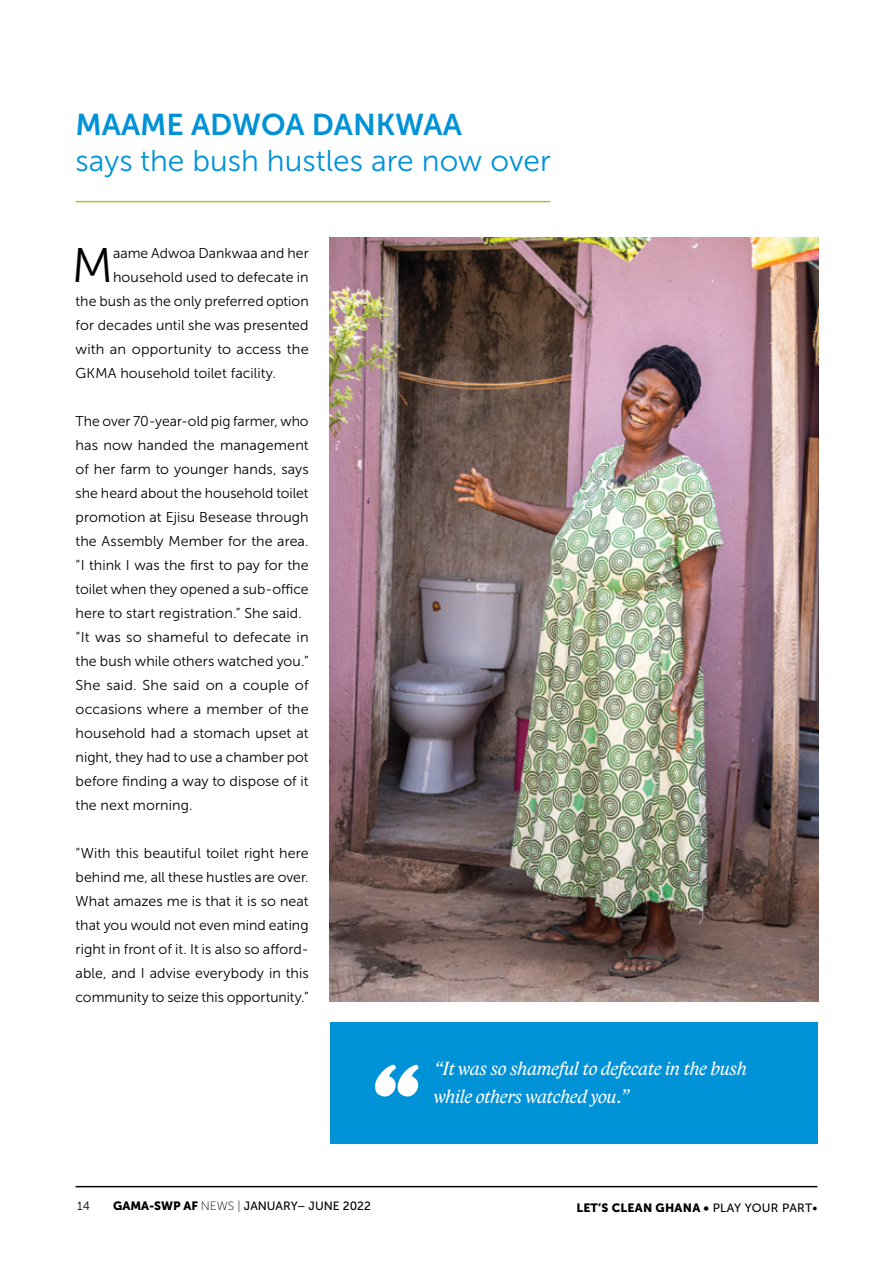
<style>
.page{position:relative;width:893px;height:1263px;background:#fff}
.page>*{position:absolute;margin:0;border:0;box-sizing:border-box;transform-origin:0 0}
.t1{font:48.45px "Museo Sans 300";color:#000}
.t2{font:30px "Museo Sans 300";color:#0092d7}
.t3{font:30px "Museo Sans 700";color:#0092d7}
.t4{font:italic 19.5px/28.5px "Lido STF";letter-spacing:-.015em;color:#fff}
.t5{font:14.25px/24px "Museo Sans 300";letter-spacing:.005em;color:#000}
.t6{font:12px "Museo Sans 500";color:#000}
.t7{font:12px "Museo Sans 900";letter-spacing:.02em;color:#000}
.t8{font:12px "Museo Sans 300";color:#000}
.s1{font-family:"Museo Sans 900"}
.s2{font-family:"Museo Sans 100"}
.s3{font-family:"Museo Sans 500"}
</style>
<div class="page">
<hr style="left:76px;top:1186px;width:741px;height:1px;background:#000">
<div style="left:330px;top:1022px;width:487px;height:122px;background:#0092d7"></div>
<svg style="left:375px;top:1064px;width:44px;height:33px"></svg>
<img style="left:330px;top:238px;width:488px;height:763px">
<hr style="left:76px;top:201px;width:474px;height:1px;background:#97c93d">
<h2 class="t3" style="left:76px;top:108px;width:388px">MAAME ADWOA DANKWAA</h2>
<h2 class="t2" style="left:76px;top:144px;width:477px">says the bush hustles are now over</h2>
<h1 class="t1" style="left:72px;top:239px;width:43px">M</h1>
<p class="t5" style="left:113px;top:241px;width:197px">aame Adwoa Dankwaa and her</p>
<p class="t5" style="left:113px;top:265px;width:197px">household used to defecate in</p>
<p class="t5" style="left:76px;top:289px;width:235px">the bush as the only preferred option</p>
<p class="t5" style="left:76px;top:313px;width:235px">for decades until she was presented</p>
<p class="t5" style="left:76px;top:337px;width:235px">with an opportunity to access the</p>
<p class="t5" style="left:76px;top:361px;width:202px">GKMA household toilet facility.</p>
<p class="t5" style="left:76px;top:409px;width:235px">The over 70-year-old pig farmer, who has now handed the management of her farm to younger hands, says she heard about the household toilet promotion at Ejisu Besease through the Assembly Member for the area. “I think I was the first to pay for the toilet when they opened a sub-office here to start registration.” She said. “It was so shameful to defecate in the bush while others watched you.” She said. She said on a couple of occasions where a member of the household had a stomach upset at night, they had to use a chamber pot before finding a way to dispose of it the next morning.</p>
<p class="t5" style="left:76px;top:841px;width:235px;text-align:justify">“With this beautiful toilet right here behind me, all these hustles are over.<br>What amazes me is that it is so neat that you would not even mind eating right in front of it. It is also so afford&shy;able, and I advise everybody in this community to seize this opportunity.”</p>
<h3 class="t4" style="left:434px;top:1054px;width:315px">“It was so shameful to defecate in the bush while others watched you.”</h3>
<p class="t8" style="left:77px;top:1199px;width:14px">14</p>
<p class="t6" style="left:113px;top:1199px;width:259px"><span class="s1">GAMA-SWP AF</span> <span class="s2">NEWS |</span> JANUARY– JUNE 2022</p>
<p class="t7" style="left:576px;top:1201px;width:243px">LET’S CLEAN GHANA • <span class="s3">PLAY YOUR PART•</span></p>
</div>
